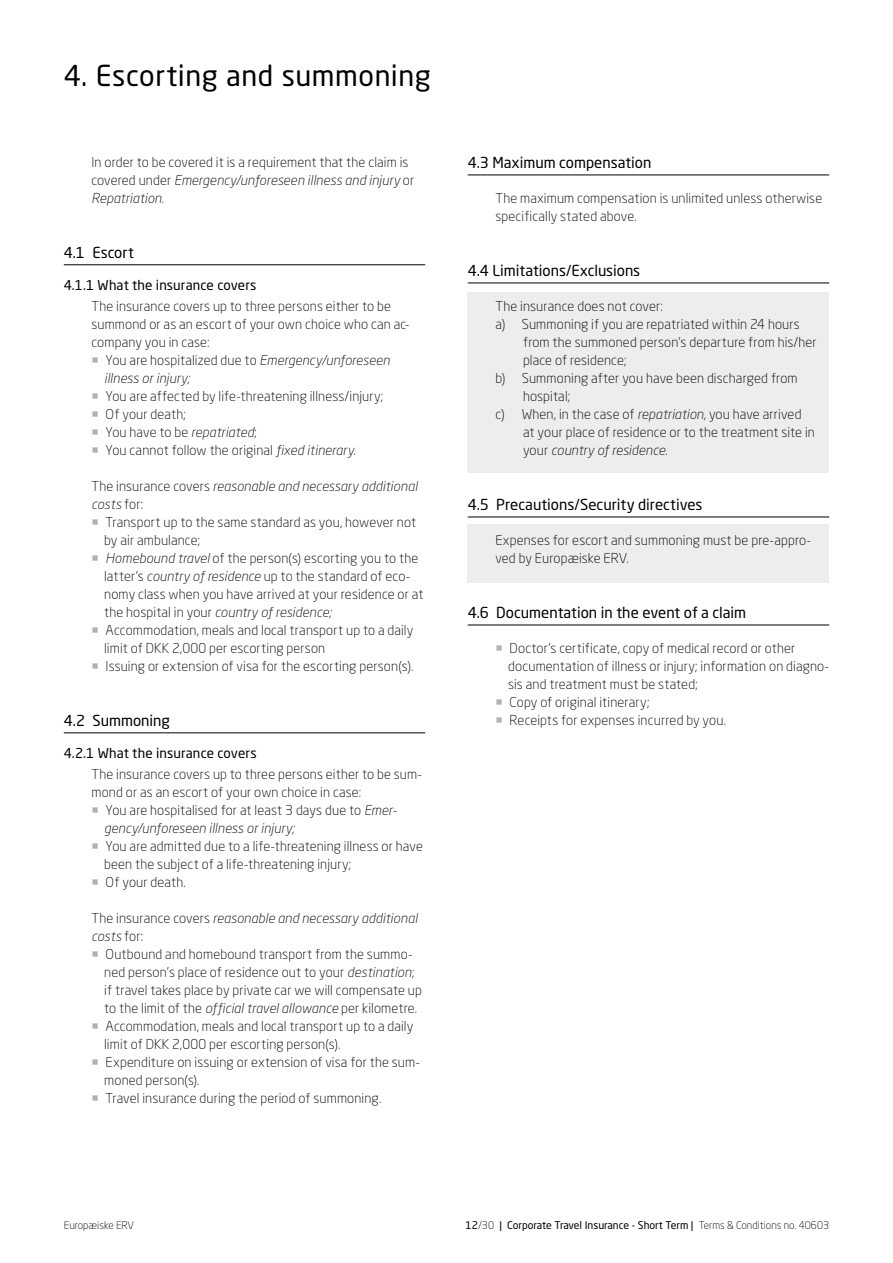
<style>
.page{position:relative;width:893px;height:1263px;background:#fff}
.page>*{position:absolute;margin:0;border:0;box-sizing:border-box;transform-origin:0 0}
.t1{font:28.5px "Neo Sans W1 G";letter-spacing:.02em;color:#000}
.t2{font:15px "Neo Sans W1 G";color:#000}
.t3{font:300 13.5px/18px "Neo Sans W1 G";letter-spacing:.01em;color:#000}
.t4{font:italic 300 13.5px/18px "Neo Sans Pro";letter-spacing:.01em;color:#000}
.t5{font:13.5px "Neo Sans W1 G";letter-spacing:.005em;color:#000}
.t6{font:10.5px "Neo Sans W1 G";color:#000}
.t7{font:300 10.5px "Neo Sans W1 G";color:#000}
.s1{font-family:"Neo Sans W1 G";font-style:normal}
.s2{color:#b3b2b2}
.s3{font-family:"Neo Sans Pro";font-style:italic}
.s4{font-weight:300}
</style>
<div class="page">
<div style="left:468px;top:524px;width:361px;height:59px;background:#ededed"></div>
<div style="left:468px;top:292px;width:361px;height:180px;background:#ededed"></div>
<hr style="left:64px;top:264px;width:361px;height:1px;background:#000">
<hr style="left:64px;top:732px;width:361px;height:1px;background:#000">
<hr style="left:468px;top:175px;width:361px;height:1px;background:#000">
<hr style="left:468px;top:283px;width:361px;height:1px;background:#000">
<hr style="left:468px;top:517px;width:361px;height:1px;background:#000">
<hr style="left:468px;top:625px;width:361px;height:1px;background:#000">
<h1 class="t1" style="left:64px;top:58px;width:368px">4. Escorting and summoning</h1>
<p class="t3" style="left:91px;top:153px;width:318px">In order to be covered it is a requirement that the claim is</p>
<p class="t4" style="left:91px;top:171px;width:324px"><span class="s1">covered under</span> Emergency/unforeseen illness and injury <span class="s1">or<br></span>Repatriation<span class="s1">.</span></p>
<p class="t2" style="left:64px;top:243px;width:72px">4.1 Escort</p>
<p class="t5" style="left:64px;top:277px;width:194px">4.1.1 What the insurance covers</p>
<p class="t3" style="left:91px;top:297px;width:320px">The insurance covers up to three persons either to be summond or as an escort of your own choice who can ac&shy;company you in case:</p>
<p class="t3" style="left:91px;top:351px;width:300px"><span class="s2">○</span> You are hospitalized due to <span class="s3">Emergency/unforeseen</span></p>
<p class="t4" style="left:104px;top:369px;width:87px">illness or injury;</p>
<p class="t3" style="left:91px;top:387px;width:293px"><span class="s2">○</span> You are affected by life-threatening illness/injury;</p>
<p class="t3" style="left:91px;top:405px;width:96px"><span class="s2">○</span> Of your death;</p>
<p class="t3" style="left:91px;top:423px;width:167px"><span class="s2">○</span> You have to be <span class="s3">repatriated</span>;</p>
<p class="t3" style="left:91px;top:441px;width:266px"><span class="s2">○</span> You cannot follow the original <span class="s3">fixed itinerary.</span></p>
<p class="t4" style="left:91px;top:477px;width:327px"><span class="s1">The insurance covers</span> reasonable and necessary additional costs <span class="s1">for:</span></p>
<p class="t3" style="left:104px;top:513px;width:314px;text-indent:-13px"><span class="s2">○</span> Transport up to the same standard as you, however not by air ambulance;</p>
<p class="t3" style="left:104px;top:549px;width:321px;text-indent:-13px"><span class="s2">○</span> <span class="s3">Homebound travel</span> of the person(s) escorting you to the latter's <span class="s3">country of residence</span> up to the standard of eco&shy;nomy class when you have arrived at your residence or at</p>
<p class="t4" style="left:104px;top:603px;width:229px"><span class="s1">the hospital in your</span> country of residence;</p>
<p class="t3" style="left:104px;top:621px;width:311px;text-indent:-13px"><span class="s2">○</span> Accommodation, meals and local transport up to a daily limit of DKK 2,000 per escorting person</p>
<p class="t3" style="left:91px;top:657px;width:323px"><span class="s2">○</span> Issuing or extension of visa for the escorting person(s).</p>
<p class="t2" style="left:64px;top:711px;width:108px">4.2 Summoning</p>
<p class="t5" style="left:64px;top:745px;width:194px">4.2.1 What the insurance covers</p>
<p class="t3" style="left:91px;top:765px;width:332px">The insurance covers up to three persons either to be sum&shy;mond or as an escort of your own choice in case:</p>
<p class="t3" style="left:91px;top:801px;width:307px"><span class="s2">○</span> You are hospitalised for at least 3 days due to <span class="s3">Emer-</span></p>
<p class="t4" style="left:104px;top:819px;width:192px">gency/unforeseen illness or injury;</p>
<p class="t3" style="left:104px;top:837px;width:320px;text-indent:-13px"><span class="s2">○</span> You are admitted due to a life-threatening illness or have been the subject of a life-threatening injury;</p>
<p class="t3" style="left:91px;top:873px;width:96px"><span class="s2">○</span> Of your death.</p>
<p class="t4" style="left:91px;top:909px;width:327px"><span class="s1">The insurance covers</span> reasonable and necessary additional costs <span class="s1">for:</span></p>
<p class="t3" style="left:104px;top:945px;width:319px;text-indent:-13px"><span class="s2">○</span> Outbound and homebound transport from the summo&shy;ned person’s place of residence out to your <span class="s3">destination</span>; if travel takes place by private car we will compensate up to the limit of the <span class="s3">official travel allowance</span> per kilometre.</p>
<p class="t3" style="left:104px;top:1017px;width:311px;text-indent:-13px"><span class="s2">○</span> Accommodation, meals and local transport up to a daily limit of DKK 2,000 per escorting person(s).</p>
<p class="t3" style="left:104px;top:1053px;width:317px;text-indent:-13px"><span class="s2">○</span> Expenditure on issuing or extension of visa for the sum&shy;moned person(s).</p>
<p class="t3" style="left:91px;top:1089px;width:291px"><span class="s2">○</span> Travel insurance during the period of summoning.</p>
<p class="t2" style="left:468px;top:153px;width:185px">4.3 Maximum compensation</p>
<p class="t3" style="left:495px;top:189px;width:328px">The maximum compensation is unlimited unless otherwise specifically stated above.</p>
<p class="t2" style="left:468px;top:261px;width:174px">4.4 Limitations/Exclusions</p>
<p class="t3" style="left:495px;top:297px;width:169px">The insurance does not cover:</p>
<p class="t3" style="left:495px;top:315px;width:306px">a) Summoning if you are repatriated within 24 hours</p>
<p class="t3" style="left:523px;top:333px;width:295px">from the summoned person’s departure from his/her</p>
<p class="t3" style="left:523px;top:351px;width:105px">place of residence;</p>
<p class="t3" style="left:495px;top:369px;width:304px">b) Summoning after you have been discharged from</p>
<p class="t3" style="left:523px;top:387px;width:49px">hospital;</p>
<p class="t3" style="left:495px;top:405px;width:308px">c) When, in the case of <span class="s3">repatriation</span>, you have arrived</p>
<p class="t3" style="left:523px;top:423px;width:293px">at your place of residence or to the treatment site in</p>
<p class="t4" style="left:523px;top:441px;width:146px"><span class="s1">your</span> country of residence<span class="s1">.</span></p>
<p class="t2" style="left:468px;top:495px;width:236px">4.5 Precautions/Security directives</p>
<p class="t3" style="left:495px;top:531px;width:317px">Expenses for escort and summoning must be pre-appro&shy;ved by Europæiske ERV.</p>
<p class="t2" style="left:468px;top:603px;width:280px">4.6 Documentation in the event of a claim</p>
<p class="t3" style="left:508px;top:639px;width:323px;text-indent:-13px"><span class="s2">○</span> Doctor's certificate, copy of medical record or other documentation of illness or injury; information on diagno&shy;sis and treatment must be stated;</p>
<p class="t3" style="left:495px;top:693px;width:156px"><span class="s2">○</span> Copy of original itinerary;</p>
<p class="t3" style="left:495px;top:711px;width:232px"><span class="s2">○</span> Receipts for expenses incurred by you.</p>
<p class="t7" style="left:64px;top:1219px;width:72px">Europæiske ERV</p>
<p class="t6" style="left:465px;top:1219px;width:365px">12<span class="s4">/30</span> | Corporate Travel Insurance - Short Term | <span class="s4">Terms &amp; Conditions no. 40603</span></p>
</div>
